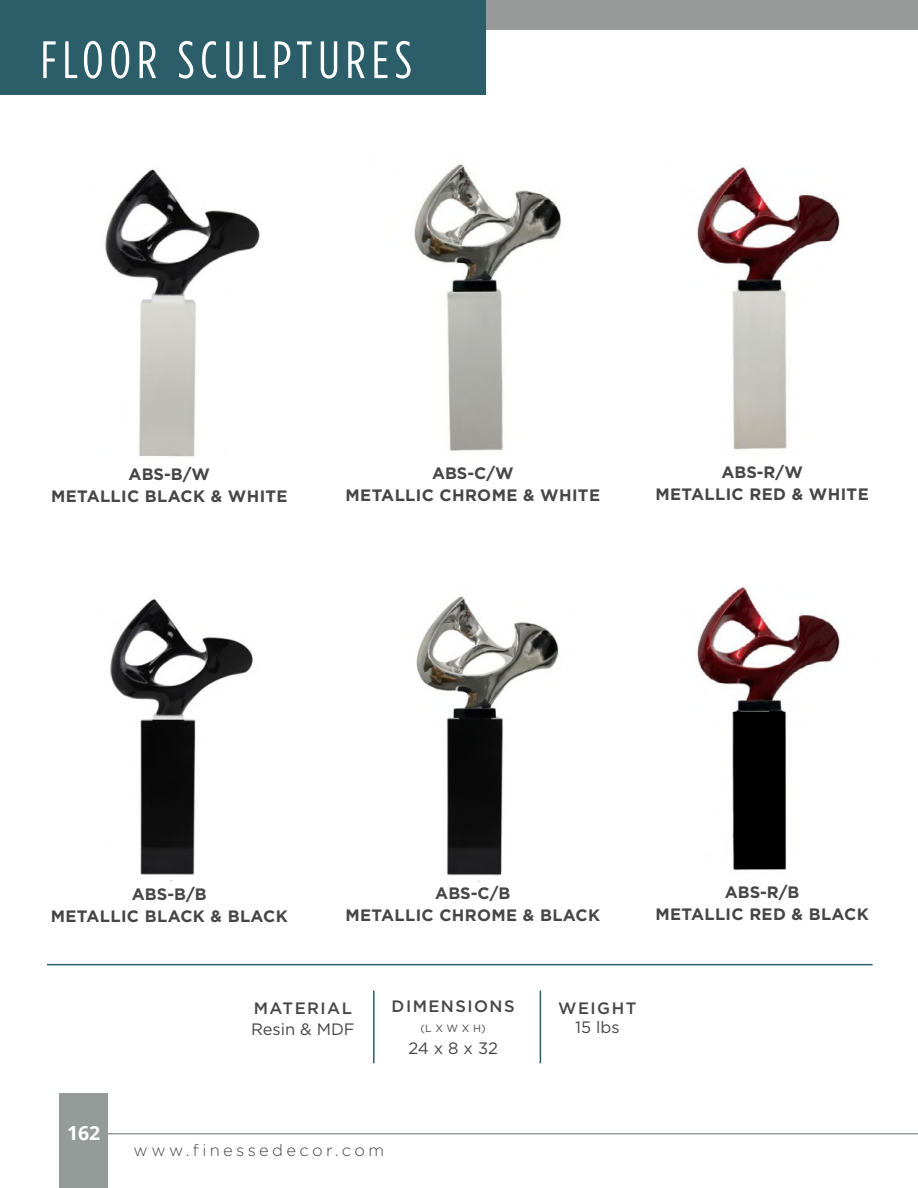
<style>
.page{position:relative;width:918px;height:1188px;background:#fff}
.page>*{position:absolute;margin:0;border:0;box-sizing:border-box;transform-origin:0 0}
.t1{font:52.5px "Gotham Condensed";letter-spacing:.11em;color:#fff}
.t2{font:700 19.5px "Open Sans";color:#fff}
.t3{font:700 16.5px "Gotham";letter-spacing:.02em;color:#464646}
.t4{font:500 16.5px "Gotham";letter-spacing:.09em;color:#464646}
.t5{font:16.5px "Gotham";color:#464646}
.t6{font:300 16.5px "Gotham";letter-spacing:.205em;color:#464646}
.t7{font:10.5px "Gotham";color:#464646}
</style>
<div class="page">
<div style="left:59px;top:1093px;width:49px;height:95px;background:#959b99"></div>
<hr style="left:101px;top:1133px;width:817px;height:1px;background:#959b99">
<div style="left:0;top:0;width:918px;height:30px;background:#979a99"></div>
<img style="left:697px;top:167px;width:143px;height:283px">
<img style="left:414px;top:164px;width:147px;height:287px">
<img style="left:105px;top:169px;width:155px;height:288px">
<hr style="left:47px;top:964px;width:826px;height:1px;background:#2b5e68">
<hr style="left:373px;top:991px;width:2px;height:72px;background:#2b5e68">
<hr style="left:540px;top:991px;width:1px;height:72px;background:#2b5e68">
<img style="left:697px;top:587px;width:143px;height:284px">
<img style="left:416px;top:596px;width:143px;height:286px">
<img style="left:110px;top:599px;width:143px;height:283px">
<div style="left:0;top:0;width:486px;height:94px;background:#2b5e68"></div>
<p class="t1" style="left:41px;top:32px;width:373px">FLOOR SCULPTURES</p>
<p class="t3" style="left:129px;top:463px;width:83px">ABS-B/W</p>
<p class="t3" style="left:51px;top:485px;width:238px">METALLIC BLACK &amp; WHITE</p>
<p class="t3" style="left:432px;top:462px;width:83px">ABS-C/W</p>
<p class="t3" style="left:346px;top:484px;width:256px">METALLIC CHROME &amp; WHITE</p>
<p class="t3" style="left:721px;top:461px;width:83px">ABS-R/W</p>
<p class="t3" style="left:656px;top:483px;width:215px">METALLIC RED &amp; WHITE</p>
<p class="t3" style="left:132px;top:883px;width:76px">ABS-B/B</p>
<p class="t3" style="left:51px;top:905px;width:239px">METALLIC BLACK &amp; BLACK</p>
<p class="t3" style="left:435px;top:882px;width:77px">ABS-C/B</p>
<p class="t3" style="left:345px;top:904px;width:256px">METALLIC CHROME &amp; BLACK</p>
<p class="t3" style="left:725px;top:881px;width:76px">ABS-R/B</p>
<p class="t3" style="left:655px;top:903px;width:215px">METALLIC RED &amp; BLACK</p>
<p class="t2" style="left:67px;top:1119px;width:35px">162</p>
<p class="t4" style="left:254px;top:997px;width:100px">MATERIAL</p>
<p class="t5" style="left:251px;top:1019px;width:105px">Resin &amp; MDF</p>
<p class="t4" style="left:392px;top:995px;width:125px">DIMENSIONS</p>
<p class="t7" style="left:420px;top:1022px;width:67px">(L X W X H)</p>
<p class="t5" style="left:408px;top:1037px;width:91px">24 x 8 x 32</p>
<p class="t6" style="left:134px;top:1139px;width:252px">www.finessedecor.com</p>
<p class="t4" style="left:558px;top:997px;width:80px">WEIGHT</p>
<p class="t5" style="left:575px;top:1017px;width:46px">15 lbs</p>
</div>
